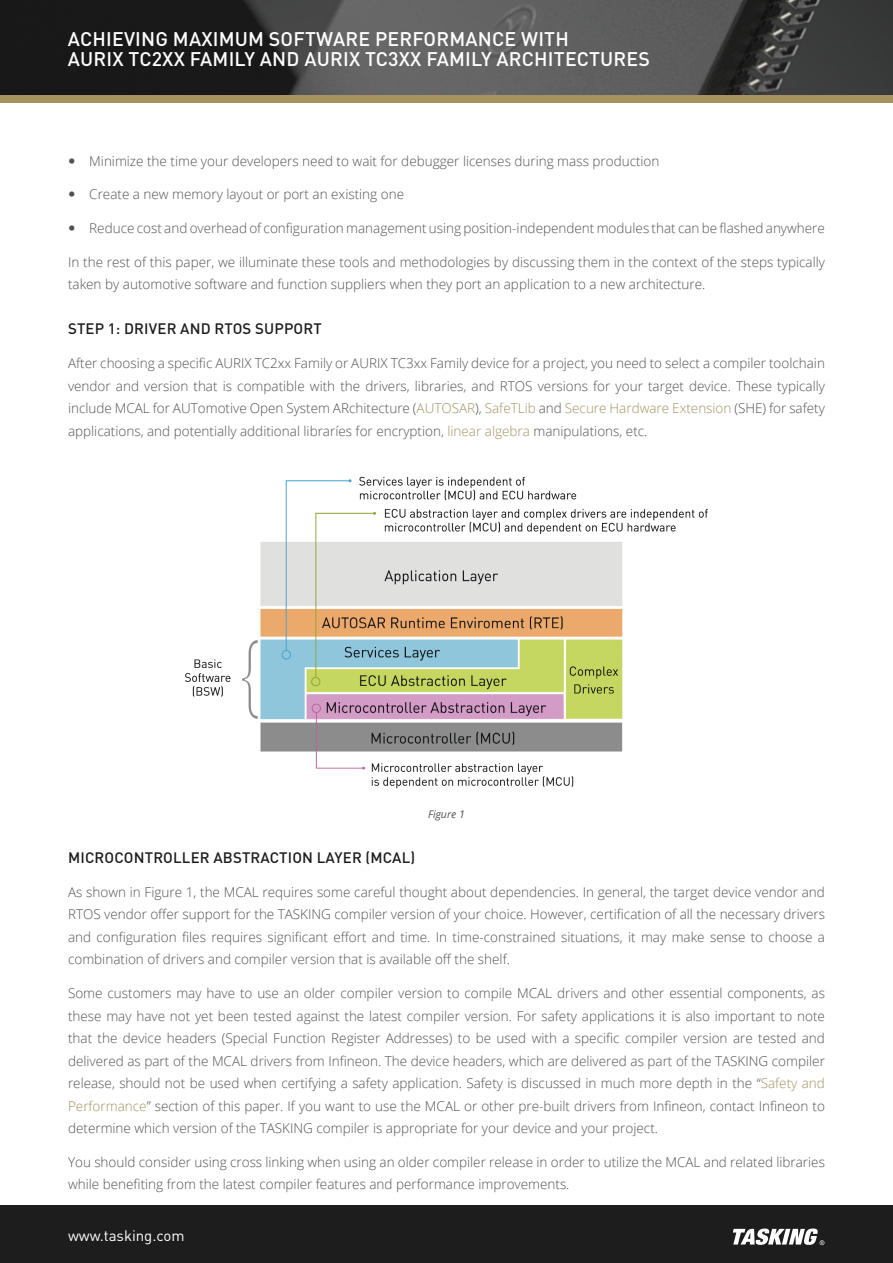
<style>
.page{position:relative;width:893px;height:1263px;background:#fff}
.page>*{position:absolute;margin:0;border:0;box-sizing:border-box;transform-origin:0 0}
.t1{font:500 19.5px/19.5px "DIN Pro";letter-spacing:.01em;color:#fff}
.Caps_Title{font:500 15px "DIN Pro";letter-spacing:.01em;color:#1d1d1d}
.t2{font:15px "DIN Pro";color:#fff}
.Basic_Content{font:300 13.5px/22.5px "Open Sans";color:#515252;text-align:justify}
.Basic_Content-2{font:italic 10.5px "Open Sans";color:#515252}
.s1{color:#a39161}
</style>
<div class="page">
<img style="left:0;top:0;width:893px;height:96px">
<div style="left:0;top:96px;width:893px;height:7px;background:#a6925e"></div>
<div style="left:0;top:1205px;width:893px;height:58px;background:#1d1d1d"></div>
<svg style="left:733px;top:1228px;width:91px;height:17px"></svg>
<img style="left:185px;top:476px;width:523px;height:313px">
<h1 class="t1" style="left:68px;top:29px;width:584px">ACHIEVING MAXIMUM SOFTWARE PERFORMANCE WITH<br>AURIX TC2XX FAMILY AND AURIX TC3XX FAMILY ARCHITECTURES</h1>
<p class="Basic_Content" style="left:89px;top:149px;width:572px">Minimize the time your developers need to wait for debugger licenses during mass production</p>
<p class="Basic_Content" style="left:89px;top:183px;width:316px">Create a new memory layout or port an existing one</p>
<p class="Basic_Content" style="left:89px;top:217px;width:737px">Reduce cost and overhead of configuration management using position-independent modules that can be flashed anywhere</p>
<p class="Basic_Content" style="left:68px;top:250px;width:758px">In the rest of this paper, we illuminate these tools and methodologies by discussing them in the context of the steps typically taken by automotive software and function suppliers when they port an application to a new architecture.</p>
<p class="Caps_Title" style="left:68px;top:319px;width:255px">STEP 1: DRIVER AND RTOS SUPPORT</p>
<p class="Basic_Content" style="left:68px;top:352px;width:758px">After choosing a specific AURIX TC2xx Family or AURIX TC3xx Family device for a project, you need to select a compiler toolchain vendor and version that is compatible with the drivers, libraries, and RTOS versions for your target device. These typically include MCAL for AUTomotive Open System ARchitecture (<span class="s1">AUTOSAR</span>), <span class="s1">SafeTLib</span> and <span class="s1">Secure Hardware Extension</span> (SHE) for safety applications, and potentially additional libraríes for encryption, <span class="s1">linear algebra</span> manipulations, etc.</p>
<p class="Basic_Content-2" style="left:428px;top:807px;width:38px">Figure 1</p>
<p class="Caps_Title" style="left:68px;top:847px;width:348px">MICROCONTROLLER ABSTRACTION LAYER (MCAL)</p>
<p class="Basic_Content" style="left:68px;top:880px;width:758px">As shown in Figure 1, the MCAL requires some careful thought about dependencies. In general, the target device vendor and RTOS vendor offer support for the TASKING compiler version of your choice. However, certification of all the necessary drivers and configuration files requires significant effort and time. In time-constrained situations, it may make sense to choose a combination of drivers and compiler version that is available off the shelf.</p>
<p class="Basic_Content" style="left:68px;top:982px;width:758px">Some customers may have to use an older compiler version to compile MCAL drivers and other essential components, as these may have not yet been tested against the latest compiler version. For safety applications it is also important to note that the device headers (Special Function Register Addresses) to be used with a specific compiler version are tested and delivered as part of the MCAL drivers from Infineon. The device headers, which are delivered as part of the TASKING compiler release, should not be used when certifying a safety application. Safety is discussed in much more depth in the “<span class="s1">Safety and Performance</span>” section of this paper. If you want to use the MCAL or other pre-built drivers from Infineon, contact Infineon to determine which version of the TASKING compiler is appropriate for your device and your project.</p>
<p class="Basic_Content" style="left:68px;top:1150px;width:758px">You should consider using cross linking when using an older compiler release in order to utilize the MCAL and related libraries while benefiting from the latest compiler features and performance improvements.</p>
<p class="t2" style="left:68px;top:1226px;width:118px">www.tasking.com</p>
</div>
